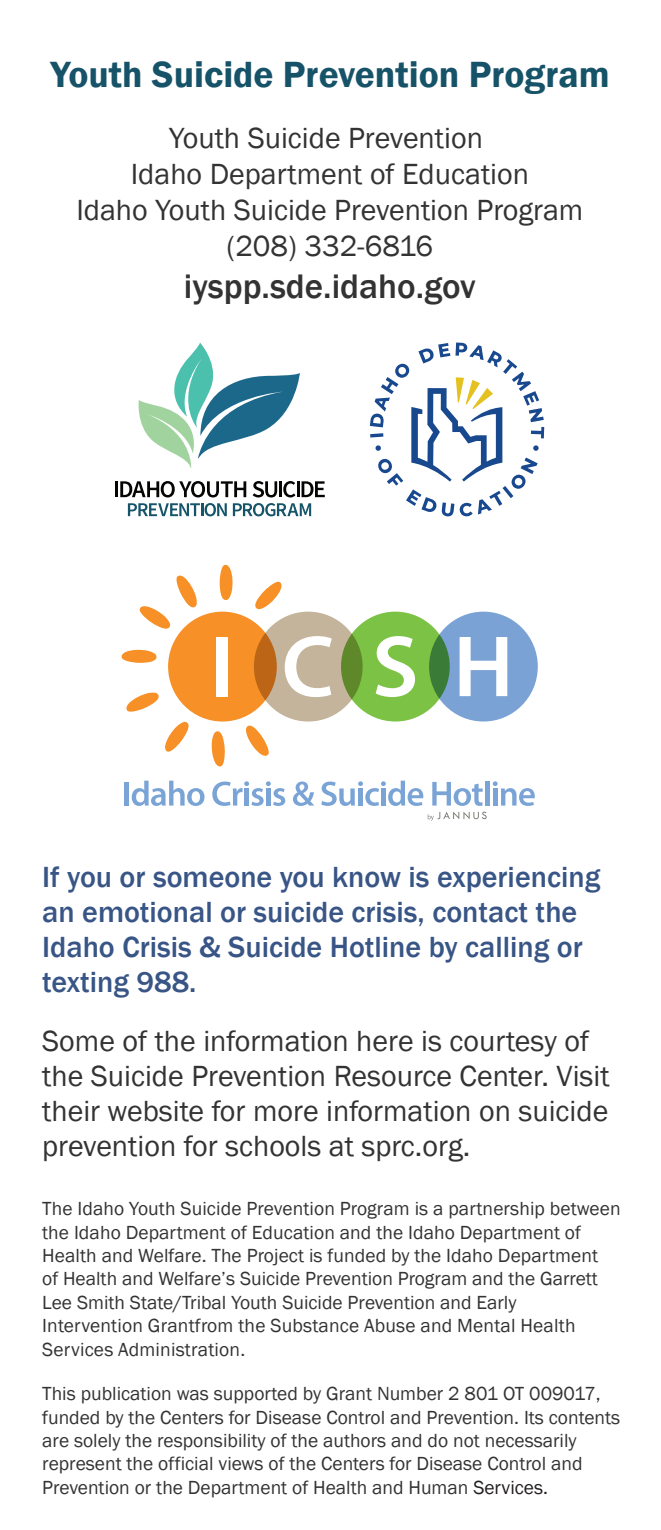
<style>
.page{position:relative;width:661px;height:1530px;background:#fff}
.page>*{position:absolute;margin:0;border:0;box-sizing:border-box;transform-origin:0 0}
.t1{font:600 37.5px "Franklin Gothic";color:#165368}
.t2{font:500 35px "Franklin Gothic";color:#323332}
.t3{font:30px/36px "Franklin Gothic";color:#323332;text-align:center}
.t4{font:500 30px/35px "Franklin Gothic";color:#385586}
.t5{font:19.5px/23.2px "Franklin Gothic";color:#323332}
.s1{color:#231f20}
</style>
<div class="page">
<svg style="left:138px;top:343px;width:161px;height:125px"></svg>
<hr style="left:115px;top:481px;width:3px;height:16px;background:#050504">
<svg style="left:120px;top:481px;width:126px;height:16px"></svg>
<svg style="left:252px;top:481px;width:43px;height:16px"></svg>
<hr style="left:296px;top:481px;width:3px;height:16px;background:#050504">
<svg style="left:301px;top:481px;width:23px;height:16px"></svg>
<svg style="left:128px;top:503px;width:98px;height:13px"></svg>
<svg style="left:233px;top:503px;width:78px;height:13px"></svg>
<svg style="left:369px;top:343px;width:174px;height:173px"></svg>
<div style="left:124px;top:782px;width:5px;height:24px;background:#7ba4d6"></div>
<svg style="left:131px;top:781px;width:73px;height:25px"></svg>
<svg style="left:212px;top:781px;width:73px;height:25px"></svg>
<svg style="left:293px;top:782px;width:21px;height:24px"></svg>
<svg style="left:321px;top:781px;width:102px;height:25px"></svg>
<svg style="left:432px;top:782px;width:50px;height:24px"></svg>
<div style="left:484px;top:781px;width:5px;height:25px;background:#7ba4d6"></div>
<svg style="left:492px;top:781px;width:42px;height:25px"></svg>
<div style="left:254px;top:612px;width:108px;height:110px;background:#c3b49b;border-radius:50%"></div>
<svg style="left:340px;top:612px;width:109px;height:110px;background:#79b942"></svg>
<svg style="left:428px;top:612px;width:109px;height:110px;background:#739ebe"></svg>
<div style="left:168px;top:612px;width:108px;height:110px;background:#f69027;border-radius:50%"></div>
<svg style="left:126px;top:693px;width:32px;height:19px"></svg>
<svg style="left:121px;top:650px;width:35px;height:13px"></svg>
<svg style="left:139px;top:606px;width:31px;height:23px"></svg>
<svg style="left:176px;top:576px;width:21px;height:31px"></svg>
<svg style="left:219px;top:565px;width:13px;height:35px"></svg>
<svg style="left:255px;top:582px;width:26px;height:27px"></svg>
<svg style="left:246px;top:726px;width:22px;height:30px"></svg>
<svg style="left:211px;top:731px;width:13px;height:35px"></svg>
<svg style="left:165px;top:722px;width:23px;height:30px"></svg>
<div style="left:217px;top:637px;width:11px;height:59px;background:#fff"></div>
<svg style="left:284px;top:636px;width:47px;height:61px"></svg>
<svg style="left:375px;top:636px;width:39px;height:61px"></svg>
<svg style="left:459px;top:637px;width:48px;height:59px"></svg>
<svg style="left:427px;top:812px;width:59px;height:9px"></svg>
<h2 class="t1" style="left:51px;top:51px;width:560px">Youth Suicide Prevention Program</h2>
<p class="t3" style="left:76px;top:121px;width:508px">Youth Suicide Prevention<br>Idaho Department of Education<br>Idaho Youth Suicide Prevention Program (208) 332-6816</p>
<p class="t2" style="left:184px;top:265px;width:293px">iyspp.sde.idaho.gov</p>
<p class="t4" style="left:42px;top:859px;width:559px">If you or someone you know is experiencing an emotional or suicide crisis, contact the Idaho Crisis &amp; Suicide Hotline by calling or texting 988.</p>
<p class="t3" style="left:42px;top:1024px;width:568px;line-height:35px;text-align:left">Some of the information here is courtesy of the Suicide Prevention Resource Center. Visit their website for more information on suicide prevention for schools at sprc.org.</p>
<p class="t5" style="left:42px;top:1198px;width:579px">The Idaho Youth Suicide Prevention Program is a partnership between the Idaho Department of Education and the Idaho Department of Health and Welfare. The Project is funded by the Idaho Department<br>of Health and Welfare’s Suicide Prevention Program and the Garrett Lee Smith State/Tribal Youth Suicide Prevention and Early Intervention Grantfrom the Substance Abuse and Mental Health Services Administration.</p>
<p class="t5" style="left:42px;top:1382px;width:579px">This publication was supported by Grant Number 2 801 OT 009017, funded by the Centers for Disease Control and Prevention. Its contents are solely the responsibility of the authors and do not necessarily represent the official views of the Centers for Disease Control and Prevention or the Department of Health and Human <span class="s1">Services.</span></p>
</div>
